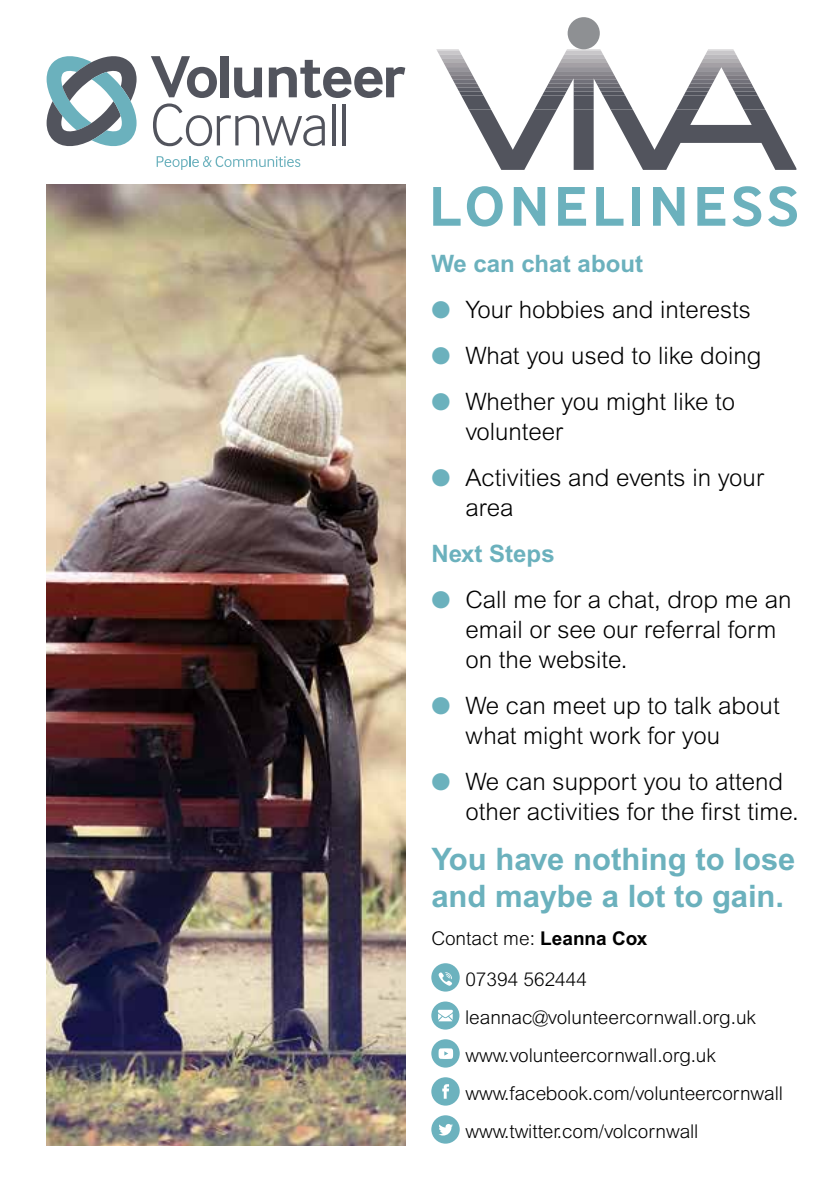
<style>
.page{position:relative;width:840px;height:1191px;background:#fff}
.page>*{position:absolute;margin:0;border:0;box-sizing:border-box;transform-origin:0 0}
.t1{font:700 58px "Inter Face Corp";letter-spacing:.07em;color:#6bb1bd}
.t2{font:700 31px/37px "Arial MT Pro";color:#6bb1bd}
.t3{font:300 24px/30px "Arial MT Pro";color:#000}
.t4{font:700 24px "Arial MT Pro";color:#6bb1bd}
.t5{font:300 19px/38px "Arial MT Pro";letter-spacing:-.005em;color:#000}
.s1{color:#6bb1bd}
.s2{font-weight:700}
</style>
<div class="page">
<img style="left:47px;top:185px;width:358px;height:960px">
<div style="left:431px;top:963px;width:28px;height:28px;background:#6cb2be;border-radius:50%"></div>
<svg style="left:438px;top:972px;width:14px;height:13px"></svg>
<div style="left:431px;top:1001px;width:28px;height:28px;background:#6cb2be;border-radius:50%"></div>
<svg style="left:438px;top:1009px;width:14px;height:12px"></svg>
<div style="left:431px;top:1039px;width:28px;height:28px;background:#6cb2be;border-radius:50%"></div>
<svg style="left:438px;top:1048px;width:15px;height:11px"></svg>
<div style="left:431px;top:1077px;width:28px;height:28px;background:#6cb2be;border-radius:50%"></div>
<svg style="left:442px;top:1084px;width:7px;height:14px"></svg>
<div style="left:431px;top:1115px;width:28px;height:28px;background:#6cb2be;border-radius:50%"></div>
<svg style="left:439px;top:1124px;width:13px;height:11px"></svg>
<svg style="left:151px;top:56px;width:254px;height:90px"></svg>
<hr style="left:332px;top:104px;width:3px;height:41px;background:#52545d">
<hr style="left:342px;top:104px;width:3px;height:41px;background:#52545d">
<svg style="left:47px;top:56px;width:89px;height:90px"></svg>
<svg style="left:156px;top:156px;width:144px;height:14px"></svg>
<svg style="left:436px;top:49px;width:328px;height:61px"></svg>
<svg style="left:469px;top:110px;width:327px;height:60px"></svg>
<div style="left:567px;top:17px;width:32px;height:32px;background:#8e9093;border-radius:50%"></div>
<h1 class="t1" style="left:428px;top:173px;width:371px">LONELINESS</h1>
<p class="t4" style="left:431px;top:249px;width:213px">We can chat about</p>
<p class="t3" style="left:431px;top:295px;width:321px"><span class="s1">●</span> Your hobbies and interests</p>
<p class="t3" style="left:431px;top:341px;width:331px"><span class="s1">●</span> What you used to like doing</p>
<p class="t3" style="left:465px;top:387px;width:271px;text-indent:-34px"><span class="s1">●</span> Whether you might like to volunteer</p>
<p class="t3" style="left:465px;top:463px;width:300px;text-indent:-34px"><span class="s1">●</span> Activities and events in your area</p>
<p class="t4" style="left:431px;top:539px;width:125px">Next Steps</p>
<p class="t3" style="left:465px;top:585px;width:327px;text-indent:-34px"><span class="s1">●</span> Call me for a chat, drop me an email or see our referral form on the website.</p>
<p class="t3" style="left:465px;top:691px;width:315px;text-indent:-34px"><span class="s1">●</span> We can meet up to talk about what might work for you</p>
<p class="t3" style="left:465px;top:767px;width:334px;text-indent:-34px"><span class="s1">●</span> We can support you to attend other activities for the first time.</p>
<p class="t2" style="left:431px;top:841px;width:365px">You have nothing to lose and maybe a lot to gain.</p>
<p class="t5" style="left:465px;top:918px;width:183px;line-height:40.6px;text-indent:-34px">Contact me: <span class="s2">Leanna Cox<br></span>07394 562444</p>
<p class="t5" style="left:464px;top:998px;width:319px">leannac@volunteercornwall.org.uk www.volunteercornwall.org.uk www.facebook.com/volunteercornwall www.twitter.com/volcornwall</p>
</div>
